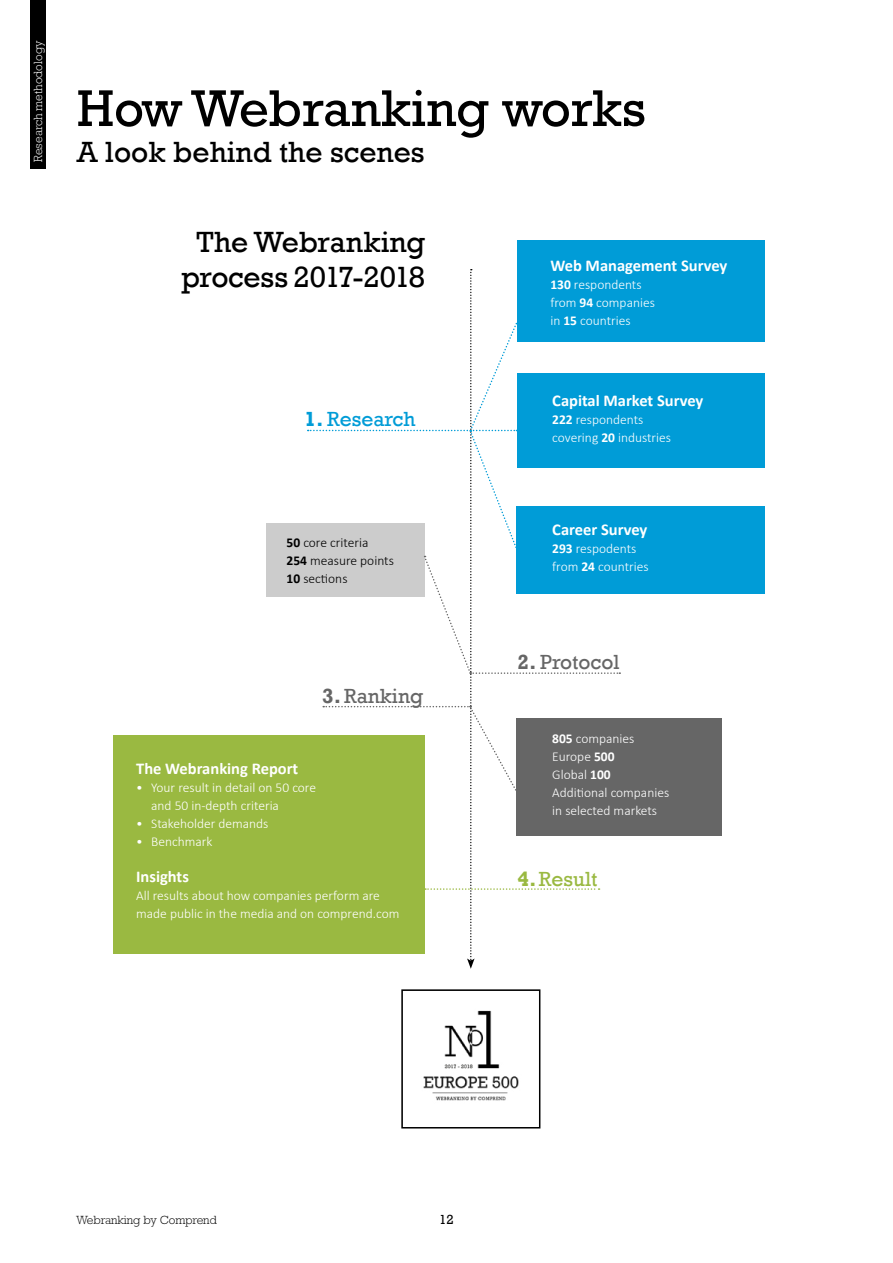
<style>
.page{position:relative;width:893px;height:1263px;background:#fff}
.page>*{position:absolute;margin:0;border:0;box-sizing:border-box;transform-origin:0 0}
.t1{font:52.5px "Rockwell";color:#000}
.t2{font:30px/34.5px "Rockwell";color:#000;text-align:center}
.t3{font:21px "Rockwell";color:#666}
.t4{font:21px "Rockwell";color:#009cd7}
.t5{font:21px "Rockwell";color:#9ab941}
.t6{font:700 16.5px "Calibri";color:#fff}
.t7{font:300 13.5px/18px "Calibri";color:#fff}
.t8{font:300 13.5px/18px "Calibri";color:#000}
.t9{font:13.5px "Rockwell";color:#000}
.t10{font:300 12px "Rockwell Std";color:#000}
.t11{font:300 12px "Rockwell Std";color:#fff}
.s1{font-weight:700}
</style>
<div class="page">
<div style="left:30px;top:0;width:16px;height:169px;background:#000"></div>
<div style="left:517px;top:240px;width:247px;height:102px;background:#009cd7"></div>
<div style="left:517px;top:373px;width:247px;height:95px;background:#009cd7"></div>
<div style="left:516px;top:506px;width:248px;height:88px;background:#009cd7"></div>
<div style="left:266px;top:523px;width:158px;height:73px;background:#ccc"></div>
<div style="left:516px;top:718px;width:205px;height:118px;background:#666"></div>
<div style="left:113px;top:735px;width:312px;height:219px;background:#9ab941"></div>
<svg style="left:308px;top:269px;width:312px;height:700px"></svg>
<img style="left:423px;top:1010px;width:96px;height:91px">
<div style="left:401px;top:989px;width:139px;height:139px;border:2px solid #000"></div>
<p class="t11" style="left:31px;top:162px;width:123px;rotate:-90deg">Research methodology</p>
<h1 class="t1" style="left:77px;top:78px;width:571px">How Webranking works</h1>
<h2 class="t2" style="left:77px;top:135px;width:349px">A look behind the scenes</h2>
<h2 class="t2" style="left:181px;top:226px;width:245px">The Webranking process 2017-2018</h2>
<h3 class="t4" style="left:304px;top:406px;width:113px"><span class="s1">1.</span> Research</h3>
<p class="t8" style="left:287px;top:533px;width:109px"><span class="s1">50</span> core criteria<br><span class="s1">254</span> measure points<br><span class="s1">10</span> sections</p>
<h3 class="t3" style="left:322px;top:684px;width:103px"><span class="s1">3.</span>Ranking</h3>
<p class="t6" style="left:136px;top:758px;width:164px">The Webranking Report</p>
<p class="t7" style="left:151px;top:778px;width:166px;text-indent:-15px">• Your result in detail on 50 core and 50 in-depth criteria</p>
<p class="t7" style="left:136px;top:814px;width:134px">• Stakeholder demands</p>
<p class="t7" style="left:136px;top:832px;width:78px">• Benchmark</p>
<p class="t6" style="left:136px;top:866px;width:54px">Insights</p>
<p class="t7" style="left:136px;top:886px;width:265px">All results about how companies perform are made public in the media and on comprend.com</p>
<p class="t6" style="left:550px;top:255px;width:178px">Web Management Survey</p>
<p class="t7" style="left:550px;top:275px;width:106px"><span class="s1">130</span> respondents from <span class="s1">94</span> companies in <span class="s1">15</span> countries</p>
<p class="t6" style="left:552px;top:391px;width:153px">Capital Market Survey</p>
<p class="t7" style="left:552px;top:411px;width:120px"><span class="s1">222</span> respondents covering <span class="s1">20</span> industries</p>
<p class="t6" style="left:552px;top:519px;width:97px">Career Survey</p>
<p class="t7" style="left:552px;top:539px;width:98px"><span class="s1">293</span> respodents from <span class="s1">24</span> countries</p>
<h3 class="t3" style="left:517px;top:650px;width:104px"><span class="s1">2.</span> Protocol</h3>
<p class="t7" style="left:552px;top:729px;width:118px"><span class="s1">805</span> companies<br>Europe <span class="s1">500<br></span>Global <span class="s1">100<br></span>Additional companies in selected markets</p>
<h3 class="t5" style="left:517px;top:866px;width:82px"><span class="s1">4.</span>Result</h3>
<p class="t10" style="left:77px;top:1213px;width:142px">Webranking by Comprend</p>
<p class="t9" style="left:439px;top:1212px;width:16px">12</p>
</div>
